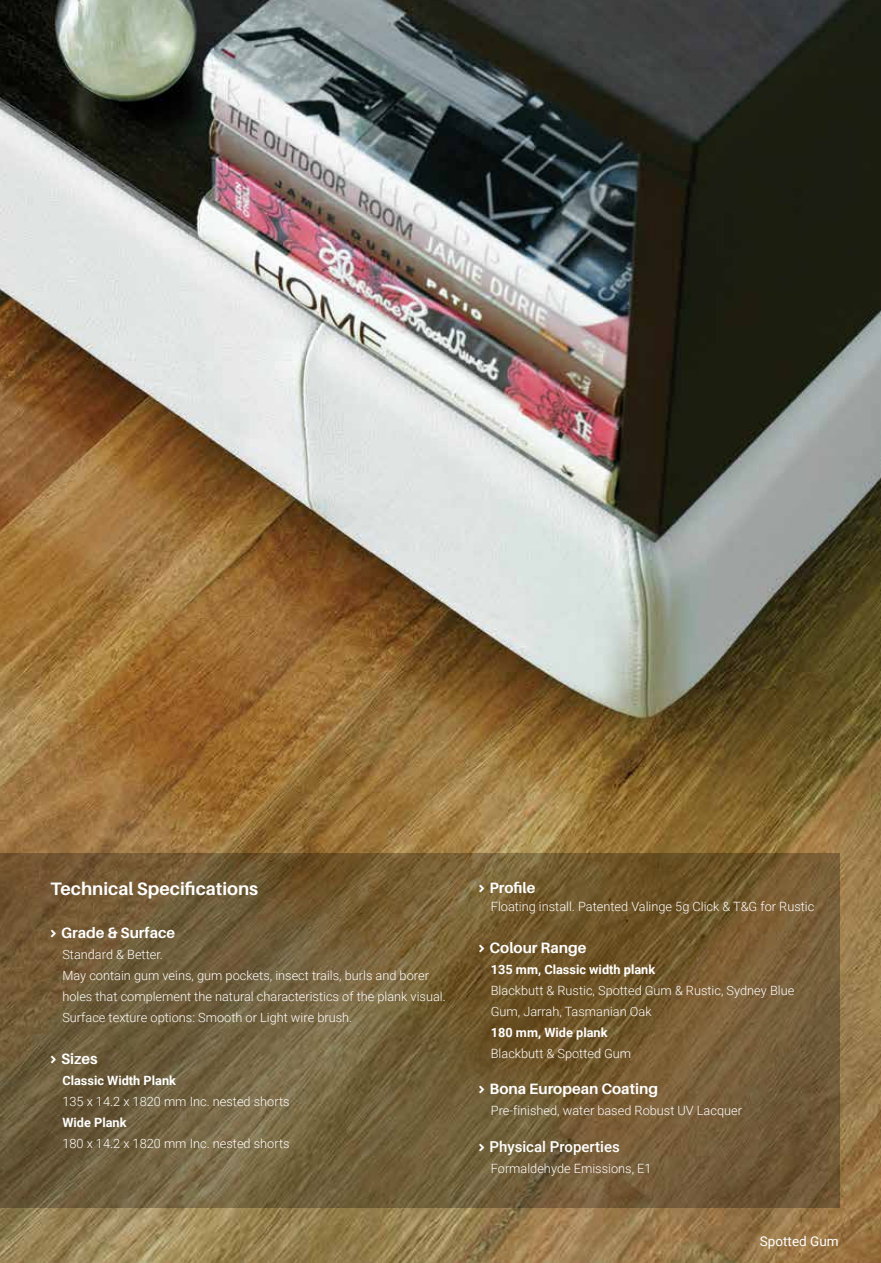
<style>
.page{position:relative;width:881px;height:1263px;background:#fff}
.page>*{position:absolute;margin:0;border:0;box-sizing:border-box;transform-origin:0 0}
.t1{font:700 18px "Aileron";color:#fff}
.t2{font:700 15px "Aileron";color:#fff}
.t3{font:500 15px "Roboto";color:#fff}
.t4{font:13.5px "Roboto";color:#fff}
.t5{font:300 12.75px/21px "Roboto";color:#fff}
.t6{font:700 12.75px "Roboto";color:#fff}
</style>
<div class="page">
<img style="left:0;top:0;width:880px;height:1263px">
<svg style="left:0;top:853px;width:839px;height:354px;background:#725d37"></svg>
<svg style="left:51px;top:930px;width:5px;height:7px"></svg>
<svg style="left:51px;top:1056px;width:5px;height:7px"></svg>
<svg style="left:479px;top:885px;width:5px;height:7px"></svg>
<svg style="left:479px;top:945px;width:5px;height:7px"></svg>
<svg style="left:479px;top:1086px;width:5px;height:7px"></svg>
<svg style="left:479px;top:1143px;width:5px;height:8px"></svg>
<h1 class="t1" style="left:50px;top:879px;width:209px">Technical Specifications</h1>
<p class="t2" style="left:50px;top:924px;width:126px">■●▼ Grade &amp; Surface</p>
<p class="t5" style="left:62px;top:943px;width:385px">Standard &amp; Better.<br>May contain gum veins, gum pockets, insect trails, burls and borer holes that complement the natural characteristics of the plank visual.<br>Surface texture options: Smooth or Light wire brush.</p>
<p class="t2" style="left:50px;top:1050px;width:49px">■●▼ Sizes</p>
<p class="t6" style="left:62px;top:1071px;width:115px">Classic Width Plank</p>
<p class="t5" style="left:62px;top:1090px;width:229px">135 x 14.2 x 1820 mm Inc. nested shorts</p>
<p class="t6" style="left:62px;top:1113px;width:66px">Wide Plank</p>
<p class="t5" style="left:62px;top:1132px;width:229px">180 x 14.2 x 1820 mm Inc. nested shorts</p>
<p class="t2" style="left:478px;top:879px;width:58px">■●▼ Profile</p>
<p class="t5" style="left:490px;top:895px;width:325px">Floating install. Patented Valinge 5g Click &amp; T&amp;G for Rustic</p>
<p class="t2" style="left:478px;top:939px;width:109px">■●▼ Colour Range</p>
<p class="t6" style="left:490px;top:960px;width:166px">135 mm, Classic width plank</p>
<p class="t5" style="left:490px;top:979px;width:305px">Blackbutt &amp; Rustic, Spotted Gum &amp; Rustic, Sydney Blue<br>Gum, Jarrah, Tasmanian Oak</p>
<p class="t6" style="left:490px;top:1023px;width:118px">180 mm, Wide plank</p>
<p class="t5" style="left:490px;top:1042px;width:142px">Blackbutt &amp; Spotted Gum</p>
<p class="t2" style="left:478px;top:1081px;width:181px">■●▼ Bona European Coating</p>
<p class="t5" style="left:490px;top:1100px;width:253px">Pre-finished, water based Robust UV Lacquer</p>
<p class="t3" style="left:478px;top:1136px;width:142px">■●▼ Physical Properties</p>
<p class="t5" style="left:490px;top:1157px;width:162px">Formaldehyde Emissions, E1</p>
<p class="t4" style="left:759px;top:1232px;width:80px">Spotted Gum</p>
</div>
